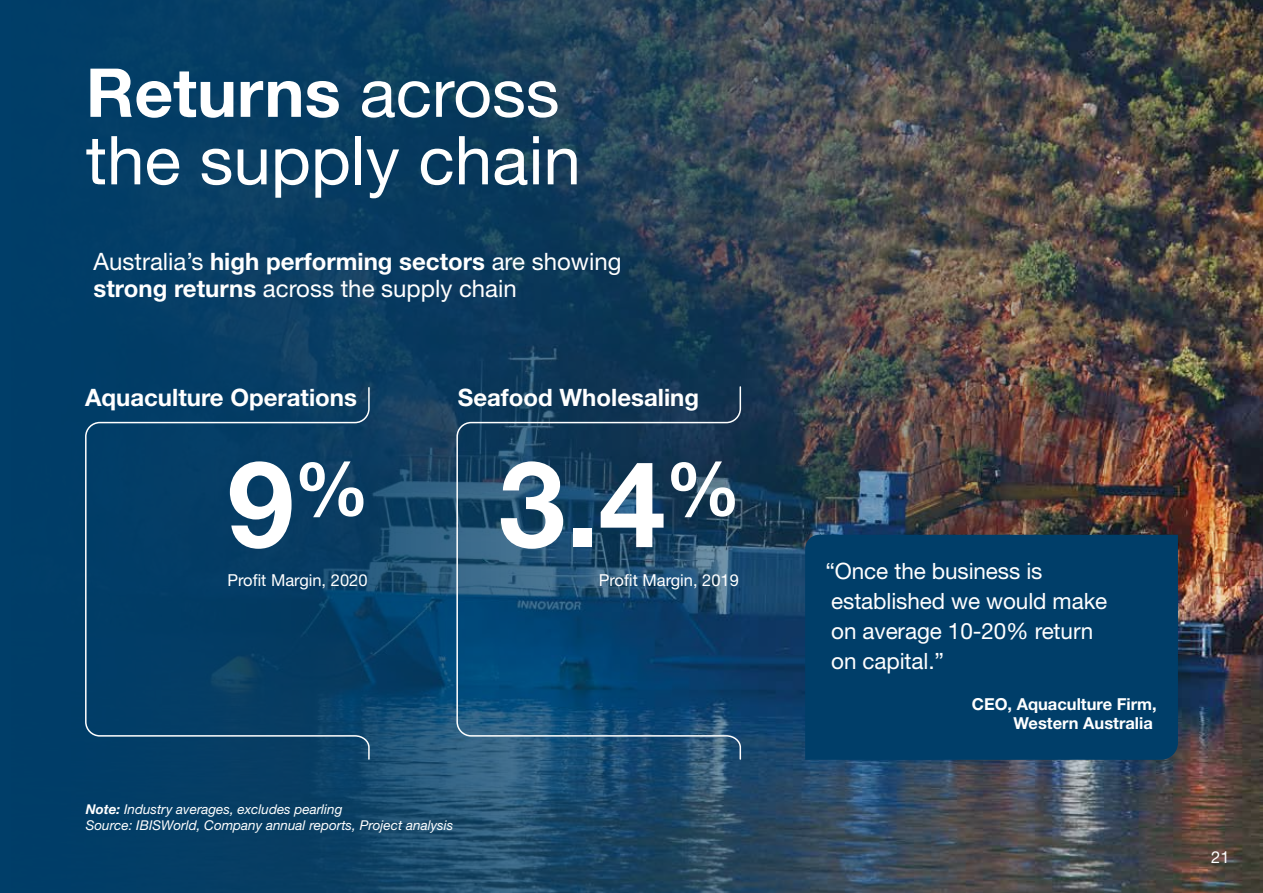
<style>
.page{position:relative;width:1263px;height:893px;background:#fff}
.page>*{position:absolute;margin:0;border:0;box-sizing:border-box;transform-origin:0 0}
.t1{font:700 120px "Helvetica Neue";color:#fff}
.H1_Large{font:67.5px/67.5px "Helvetica Neue";color:#fff}
.t2{font:24px/27px "Helvetica Neue";color:#fff}
.t3{font:700 24px "Helvetica Neue";color:#fff}
.Pullquote{font:22.5px/30px "Helvetica Neue";letter-spacing:-.005em;color:#fff}
.t4{font:16.5px "Helvetica Neue";color:#fff}
.Pullquote_name{font:700 16.5px/19.5px "Helvetica Neue";color:#fff;text-align:right}
.Note_Source{font:italic 13.5px "Helvetica Neue";color:#fff}
.s1{font-weight:700}
</style>
<div class="page">
<img style="left:0;top:0;width:1263px;height:893px">
<div style="left:84px;top:386px;width:286px;height:374px;background:#043d66"></div>
<div style="left:805px;top:535px;width:373px;height:225px;background:#003e69"></div>
<svg style="left:456px;top:385px;width:286px;height:375px;background:#1f4e71"></svg>
<p class="H1_Large" style="left:86px;top:58px;width:497px"><span class="s1">Returns</span> across the supply chain</p>
<h3 class="t2" style="left:94px;top:247px;width:529px">Australia’s <span class="s1">high performing sectors</span> are showing <span class="s1">strong returns</span> across the supply chain</h3>
<h3 class="t3" style="left:85px;top:382px;width:273px">Aquaculture Operations</h3>
<h3 class="t3" style="left:458px;top:382px;width:243px">Seafood Wholesaling</h3>
<p class="t1" style="left:227px;top:430px;width:143px">9<sup>%</sup></p>
<p class="t1" style="left:499px;top:430px;width:243px">3.4<sup>%</sup></p>
<p class="t4" style="left:227px;top:571px;width:142px">Profit Margin, 2020</p>
<p class="t4" style="left:599px;top:571px;width:142px">Profit Margin, 2019</p>
<p class="Note_Source" style="left:86px;top:801px;width:258px"><span class="s1">Note:</span> Industry averages, excludes pearling</p>
<p class="Note_Source" style="left:86px;top:817px;width:369px">Source: IBISWorld, Company annual reports, Project analysis</p>
<p class="Pullquote" style="left:825px;top:556px;width:283px">“Once the business is established we would make on average 10-20% return on capital.”</p>
<p class="Pullquote_name" style="left:972px;top:694px;width:186px">CEO, Aquaculture Firm,<br>Western Australia</p>
<p class="t4" style="left:1211px;top:848px;width:20px">21</p>
</div>
